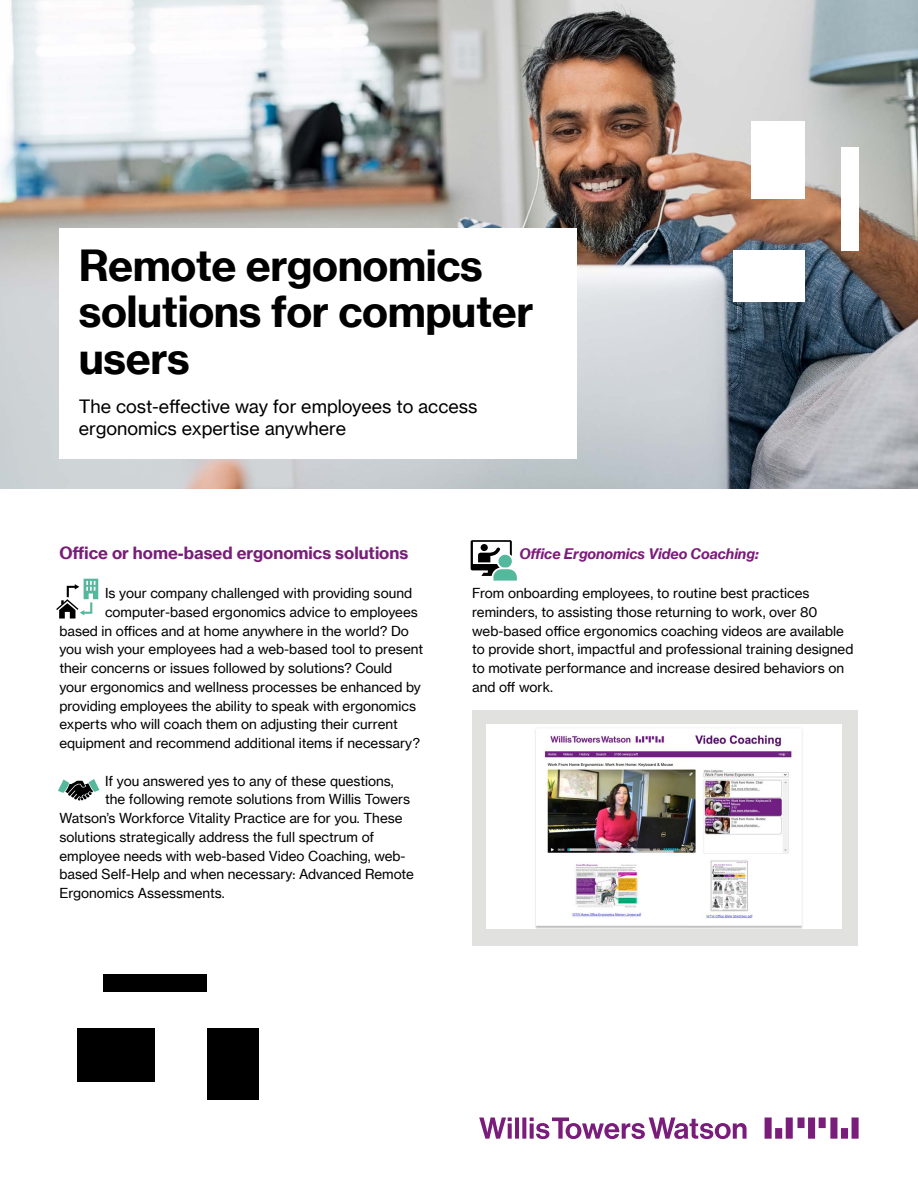
<style>
.page{position:relative;width:918px;height:1188px;background:#fff}
.page>*{position:absolute;margin:0;border:0;box-sizing:border-box;transform-origin:0 0}
.t1{font:42px/46.5px "N Haas Grotesk TX Pro 75 Bd";letter-spacing:-.01em;color:#000}
.t2{font:18px/21.8px "N Haas Grotesk TX Pro 55 Rg";color:#000}
.t3{font:16.5px "N Haas Grotesk TX Pro 75 Bd";color:#7a1c79}
.t4{font:14.25px "N Haas Grotesk TX Pro 76 Bd It";color:#7a1c79}
.t5{font:13.5px/18.8px "N Haas Grotesk TX Pro 55 Rg";color:#000}
</style>
<div class="page">
<div style="left:472px;top:710px;width:386px;height:236px;background:#e1e2e0"></div>
<div style="left:486px;top:724px;width:356px;height:205px;background:#fff"></div>
<img style="left:0;top:0;width:918px;height:488px">
<div style="left:59px;top:228px;width:518px;height:231px;background:#fff"></div>
<div style="left:751px;top:121px;width:54px;height:78px;background:#fff"></div>
<div style="left:841px;top:147px;width:18px;height:104px;background:#fff"></div>
<div style="left:733px;top:251px;width:72px;height:51px;background:#fff"></div>
<div style="left:77px;top:1028px;width:78px;height:54px;background:#000"></div>
<div style="left:103px;top:974px;width:104px;height:18px;background:#000"></div>
<div style="left:207px;top:1028px;width:52px;height:72px;background:#000"></div>
<svg style="left:479px;top:1118px;width:380px;height:21px"></svg>
<img style="left:535px;top:730px;width:268px;height:199px">
<svg style="left:471px;top:540px;width:46px;height:41px"></svg>
<svg style="left:56px;top:579px;width:42px;height:40px"></svg>
<svg style="left:58px;top:779px;width:41px;height:22px"></svg>
<h1 class="t1" style="left:79px;top:242px;width:456px">Remote ergonomics solutions for computer users</h1>
<h2 class="t2" style="left:79px;top:396px;width:400px">The cost-effective way for employees to access ergonomics expertise anywhere</h2>
<p class="t3" style="left:59px;top:543px;width:350px">Office or home-based ergonomics solutions</p>
<p class="t5" style="left:105px;top:584px;width:309px">Is your company challenged with providing sound</p>
<p class="t5" style="left:105px;top:602px;width:314px">computer-based ergonomics advice to employees</p>
<p class="t5" style="left:59px;top:621px;width:351px">based in offices and at home anywhere in the world? Do</p>
<p class="t5" style="left:59px;top:640px;width:365px">you wish your employees had a web-based tool to present</p>
<p class="t5" style="left:59px;top:659px;width:334px">their concerns or issues followed by solutions? Could</p>
<p class="t5" style="left:59px;top:677px;width:363px">your ergonomics and wellness processes be enhanced by</p>
<p class="t5" style="left:59px;top:696px;width:358px">providing employees the ability to speak with ergonomics</p>
<p class="t5" style="left:59px;top:715px;width:340px">experts who will coach them on adjusting their current</p>
<p class="t5" style="left:59px;top:734px;width:362px">equipment and recommend additional items if necessary?</p>
<p class="t5" style="left:105px;top:771px;width:290px">If you answered yes to any of these questions,</p>
<p class="t5" style="left:105px;top:790px;width:307px">the following remote solutions from Willis Towers</p>
<p class="t5" style="left:59px;top:809px;width:345px">Watson’s Workforce Vitality Practice are for you. These</p>
<p class="t5" style="left:59px;top:827px;width:316px">solutions strategically address the full spectrum of</p>
<p class="t5" style="left:59px;top:846px;width:348px">employee needs with web-based Video Coaching, web-</p>
<p class="t5" style="left:59px;top:865px;width:356px">based Self-Help and when necessary: Advanced Remote</p>
<p class="t5" style="left:59px;top:884px;width:167px">Ergonomics Assessments.</p>
<p class="t4" style="left:519px;top:545px;width:241px">Office Ergonomics Video Coaching:</p>
<p class="t5" style="left:472px;top:584px;width:383px">From onboarding employees, to routine best practices reminders, to assisting those returning to work, over 80 web-based office ergonomics coaching videos are available to provide short, impactful and professional training designed to motivate performance and increase desired behaviors on and off work.</p>
</div>
